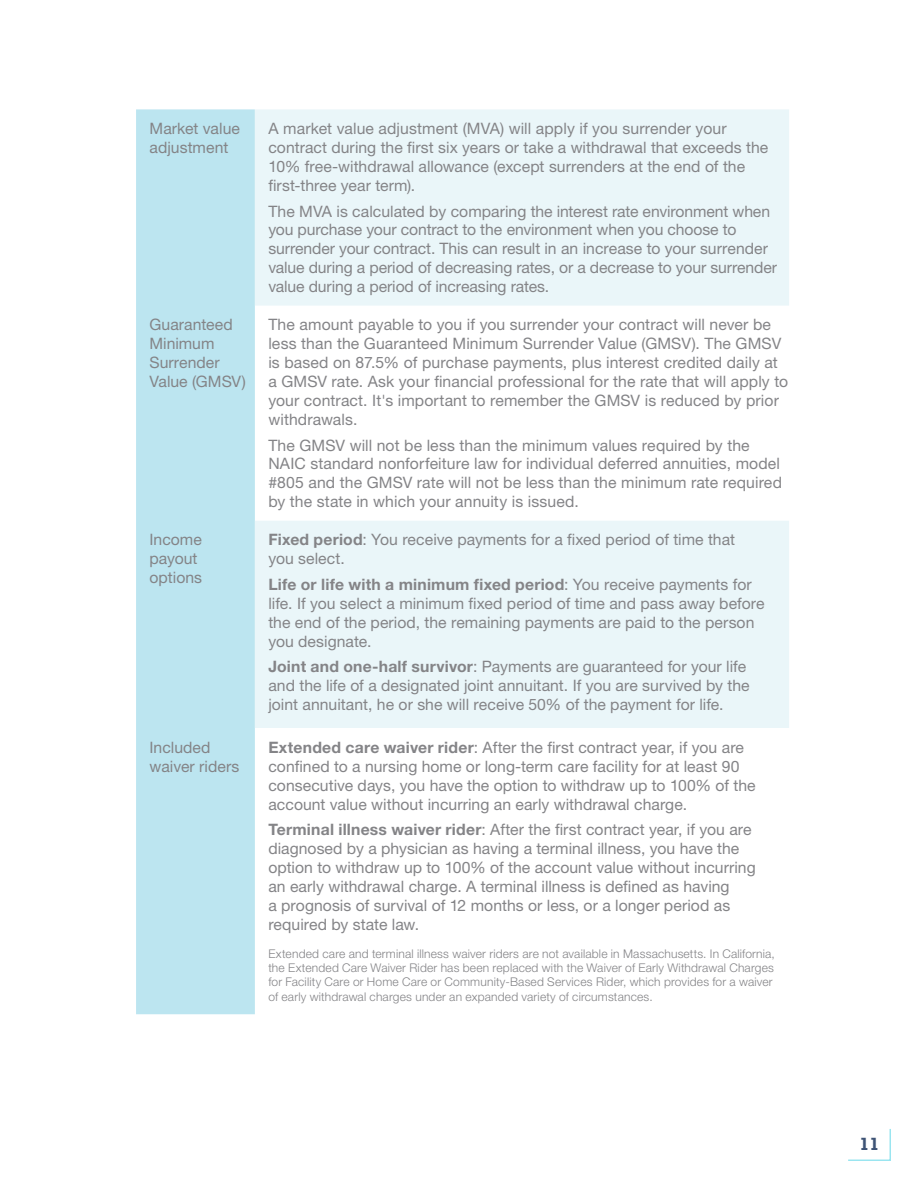
<style>
.page{position:relative;width:918px;height:1188px;background:#fff}
.page>*{position:absolute;margin:0;border:0;box-sizing:border-box;transform-origin:0 0}
.t1{font:700 18px "Rockwell Std";color:#3e5375}
.t2{font:15.75px/18.9px "Helvetica Neue LT Std";letter-spacing:.005em;color:#848487}
.t3{font:300 12px/14.4px "Helvetica Neue LT Std";letter-spacing:.015em;color:#848487}
.s1{font-weight:700}
</style>
<div class="page">
<svg style="left:848px;top:1129px;width:43px;height:32px"></svg>
<div style="left:136px;top:109px;width:119px;height:905px;background:#bce5f0"></div>
<svg style="left:255px;top:109px;width:534px;height:619px;fill:#eaf6f9"></svg>
<p class="t2" style="left:150px;top:119px;width:92px">Market value adjustment</p>
<p class="t2" style="left:268px;top:119px;width:501px">A market value adjustment (MVA) will apply if you surrender your contract during the first six years or take a withdrawal that exceeds the 10% free-withdrawal allowance (except surrenders at the end of the first-three year term).</p>
<p class="t2" style="left:268px;top:201px;width:510px">The MVA is calculated by comparing the interest rate environment when you purchase your contract to the environment when you choose to surrender your contract. This can result in an increase to your surrender value during a period of decreasing rates, or a decrease to your surrender value during a period of increasing rates.</p>
<p class="t2" style="left:150px;top:315px;width:98px">Guaranteed<br>Minimum<br>Surrender<br>Value (GMSV)</p>
<p class="t2" style="left:268px;top:315px;width:521px">The amount payable to you if you surrender your contract will never be less than the Guaranteed Minimum Surrender Value (GMSV). The GMSV is based on 87.5% of purchase payments, plus interest credited daily at a GMSV rate. Ask your financial professional for the rate that will apply to your contract. It's important to remember the GMSV is reduced by prior withdrawals.</p>
<p class="t2" style="left:268px;top:435px;width:515px">The GMSV will not be less than the minimum values required by the NAIC standard nonforfeiture law for individual deferred annuities, model #805 and the GMSV rate will not be less than the minimum rate required by the state in which your annuity is issued.</p>
<p class="t2" style="left:150px;top:530px;width:54px">Income payout options</p>
<p class="t2" style="left:268px;top:530px;width:468px"><span class="s1">Fixed period</span>: You receive payments for a fixed period of time that you select.</p>
<p class="t2" style="left:268px;top:575px;width:498px"><span class="s1">Life or life with a minimum fixed period</span>: You receive payments for life. If you select a minimum fixed period of time and pass away before the end of the period, the remaining payments are paid to the person you designate.</p>
<p class="t2" style="left:268px;top:657px;width:483px"><span class="s1">Joint and one-half survivor</span>: Payments are guaranteed for your life and the life of a designated joint annuitant. If you are survived by the joint annuitant, he or she will receive 50% of the payment for life.</p>
<p class="t2" style="left:150px;top:738px;width:91px">Included waiver riders</p>
<p class="t2" style="left:268px;top:738px;width:489px"><span class="s1">Extended care waiver rider</span>: After the first contract year, if you are confined to a nursing home or long-term care facility for at least 90 consecutive days, you have the option to withdraw up to 100% of the account value without incurring an early withdrawal charge.</p>
<p class="t2" style="left:268px;top:820px;width:489px"><span class="s1">Terminal illness waiver rider</span>: After the first contract year, if you are diagnosed by a physician as having a terminal illness, you have the option to withdraw up to 100% of the account value without incurring an early withdrawal charge. A terminal illness is defined as having<br>a prognosis of survival of 12 months or less, or a longer period as required by state law.</p>
<p class="t3" style="left:268px;top:946px;width:508px">Extended care and terminal illness waiver riders are not available in Massachusetts. In California, the Extended Care Waiver Rider has been replaced with the Waiver of Early Withdrawal Charges for Facility Care or Home Care or Community-Based Services Rider, which provides for a waiver of early withdrawal charges under an expanded variety of circumstances.</p>
<p class="t1" style="left:860px;top:1133px;width:21px">11</p>
</div>
